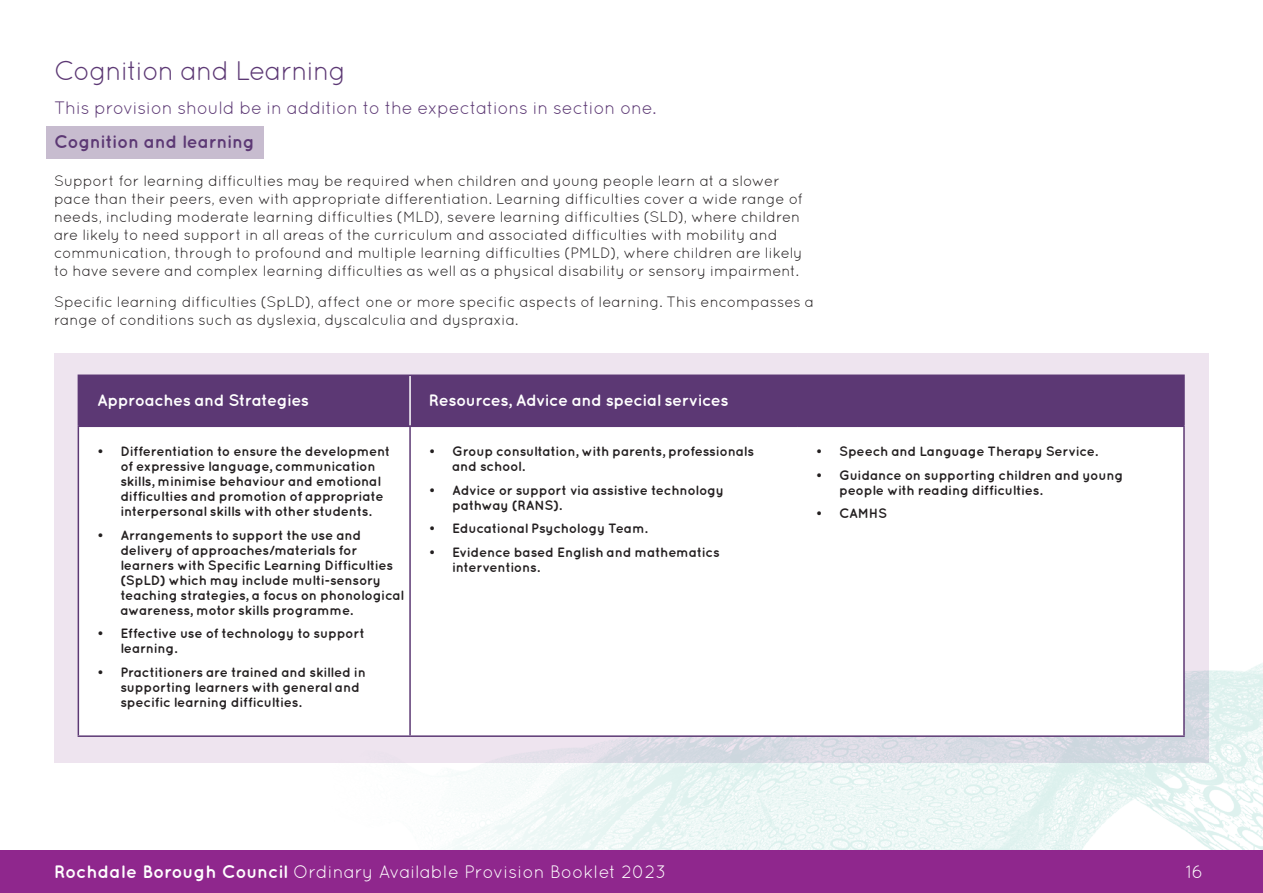
<style>
.page{position:relative;width:1263px;height:893px;background:#fff}
.page>*{position:absolute;margin:0;border:0;box-sizing:border-box;transform-origin:0 0}
.t1{font:27px "Quicksand";letter-spacing:-.04em;color:#5c3874}
.t2{font:18px "Quicksand";color:#fff}
.t3{font:18px "Quicksand";letter-spacing:-.02em;color:#5c3874}
.t4{font:700 18px "Quicksand";letter-spacing:-.015em;color:#5c3874}
.t5{font:700 16.5px "Quicksand";letter-spacing:-.03em;color:#fff}
.t6{font:15px/18px "Quicksand";letter-spacing:-.005em;color:#231f20}
.t7{font:700 13.5px/15px "Quicksand";letter-spacing:-.02em;color:#231f20}
.s1{font-weight:700}
</style>
<div class="page">
<img style="left:276px;top:663px;width:987px;height:187px">
<div style="left:0;top:850px;width:1263px;height:43px;background:#8f278d"></div>
<svg style="left:54px;top:353px;width:1155px;height:409px;background:#e8e1eb"></svg>
<div style="left:46px;top:126px;width:218px;height:33px;background:#c7bccf"></div>
<div style="left:79px;top:376px;width:1104px;height:50px;background:#5c3874"></div>
<svg style="left:79px;top:427px;width:1104px;height:308px"></svg>
<hr style="left:409px;top:376px;width:2px;height:50px;background:#fff">
<hr style="left:78px;top:426px;width:332px;height:1px;background:#5c3874">
<hr style="left:410px;top:426px;width:387px;height:1px;background:#5c3874">
<hr style="left:797px;top:426px;width:388px;height:1px;background:#5c3874">
<hr style="left:78px;top:735px;width:332px;height:2px;background:#5c3874">
<hr style="left:410px;top:735px;width:387px;height:2px;background:#5c3874">
<hr style="left:797px;top:735px;width:388px;height:2px;background:#5c3874">
<hr style="left:78px;top:374px;width:332px;height:2px;background:#5c3874">
<hr style="left:410px;top:374px;width:387px;height:2px;background:#5c3874">
<hr style="left:797px;top:374px;width:388px;height:2px;background:#5c3874">
<hr style="left:78px;top:376px;width:1px;height:50px;background:#5c3874">
<hr style="left:1183px;top:376px;width:2px;height:50px;background:#5c3874">
<hr style="left:78px;top:427px;width:1px;height:308px;background:#5c3874">
<hr style="left:1183px;top:427px;width:2px;height:308px;background:#5c3874">
<hr style="left:409px;top:427px;width:2px;height:308px;background:#5c3874">
<p class="t1" style="left:54px;top:55px;width:294px">Cognition and Learning</p>
<p class="t3" style="left:54px;top:97px;width:604px">This provision should be in addition to the expectations in section one.</p>
<p class="t4" style="left:54px;top:131px;width:202px">Cognition and learning</p>
<p class="t6" style="left:54px;top:172px;width:750px">Support for learning difficulties may be required when children and young people learn at a slower pace than their peers, even with appropriate differentiation. Learning difficulties cover a wide range of needs, including moderate learning difficulties (MLD), severe learning difficulties (SLD), where children are likely to need support in all areas of the curriculum and associated difficulties with mobility and communication, through to profound and multiple learning difficulties (PMLD), where children are likely to have severe and complex learning difficulties as well as a physical disability or sensory impairment.</p>
<p class="t6" style="left:54px;top:293px;width:762px">Specific learning difficulties (SpLD), affect one or more specific aspects of learning. This encompasses a range of conditions such as dyslexia, dyscalculia and dyspraxia.</p>
<p class="t5" style="left:97px;top:390px;width:213px">Approaches and Strategies</p>
<p class="t5" style="left:429px;top:390px;width:301px">Resources, Advice and special services</p>
<p class="t7" style="left:120px;top:443px;width:271px;text-indent:-23px">• Differentiation to ensure the development of expressive language, communication skills, minimise behaviour and emotional difficulties and promotion of appropriate interpersonal skills with other students.</p>
<p class="t7" style="left:120px;top:527px;width:285px;text-indent:-23px">• Arrangements to support the use and delivery of approaches/materials for learners with Specific Learning Difficulties (SpLD) which may include multi-sensory teaching strategies, a focus on phonological awareness, motor skills programme.</p>
<p class="t7" style="left:120px;top:625px;width:246px;text-indent:-23px">• Effective use of technology to support learning.</p>
<p class="t7" style="left:120px;top:664px;width:247px;text-indent:-23px">• Practitioners are trained and skilled in supporting learners with general and specific learning difficulties.</p>
<p class="t7" style="left:452px;top:443px;width:304px;text-indent:-23px">• Group consultation, with parents, professionals and school.</p>
<p class="t7" style="left:452px;top:482px;width:273px;text-indent:-23px">• Advice or support via assistive technology pathway (RANS).</p>
<p class="t7" style="left:429px;top:520px;width:220px">• Educational Psychology Team.</p>
<p class="t7" style="left:452px;top:544px;width:269px;text-indent:-23px">• Evidence based English and mathematics interventions.</p>
<p class="t7" style="left:816px;top:443px;width:283px">• Speech and Language Therapy Service.</p>
<p class="t7" style="left:839px;top:467px;width:286px;text-indent:-23px">• Guidance on supporting children and young people with reading difficulties.</p>
<p class="t7" style="left:816px;top:505px;width:73px">• CAMHS</p>
<h2 class="t2" style="left:54px;top:861px;width:614px"><span class="s1">Rochdale Borough Council</span> Ordinary Available Provision Booklet 2023</h2>
<h2 class="t2" style="left:1186px;top:861px;width:19px">16</h2>
</div>
